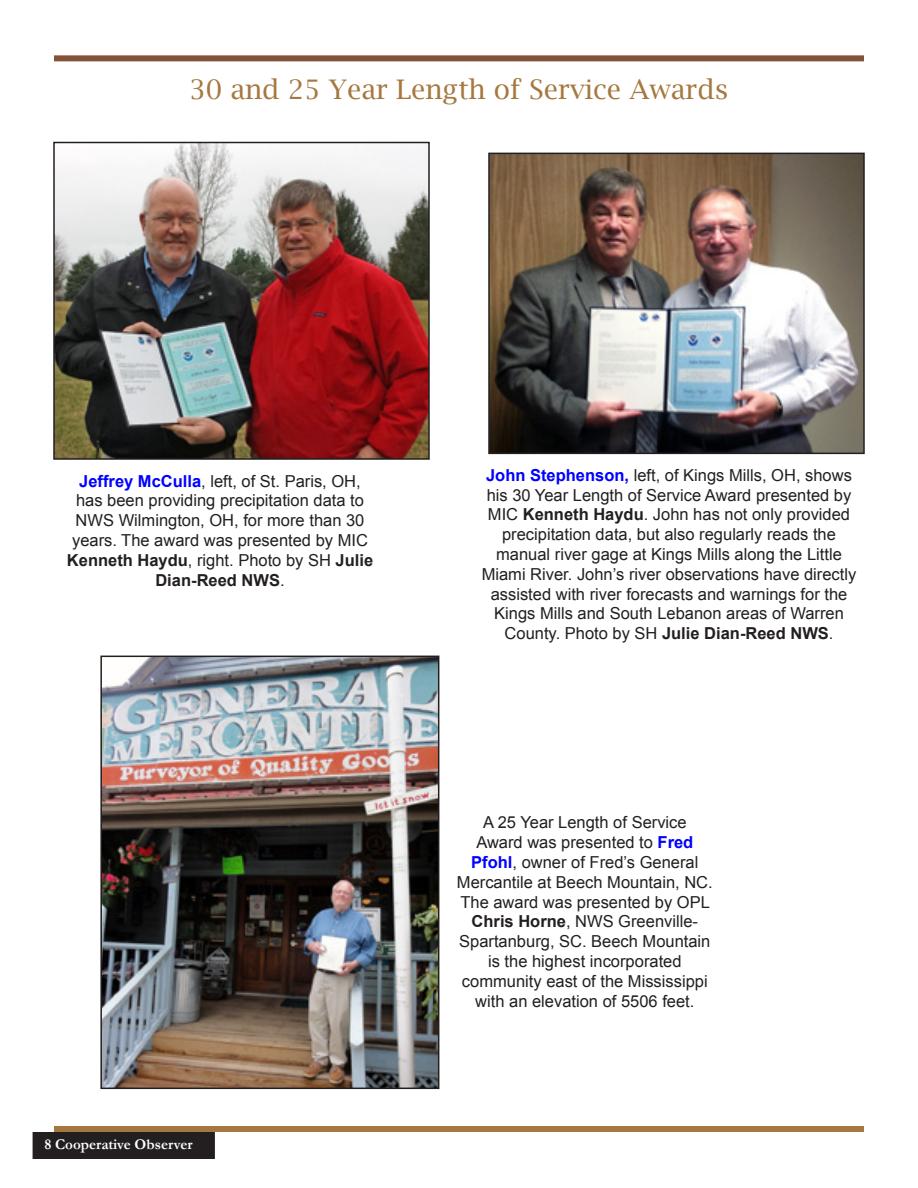
<style>
.page{position:relative;width:918px;height:1188px;background:#fff}
.page>*{position:absolute;margin:0;border:0;box-sizing:border-box;transform-origin:0 0}
.Headline{font:27px "Lucida Bright";color:#a5783f}
.cap1{font:16.5px/19.8px "Arial";color:#231f20;text-align:center}
.t1{font:700 15px "Garamond";color:#fff}
.s1{font-weight:700;color:#00f}
.s2{font-weight:700}
</style>
<div class="page">
<div style="left:33px;top:1133px;width:181px;height:25px;background:#231f20"></div>
<div style="left:33px;top:1132px;width:182px;height:27px;border:2px solid #231f20"></div>
<div style="left:54px;top:1126px;width:810px;height:6px;background:#a5783f"></div>
<div style="left:54px;top:55px;width:810px;height:6px;background:#835237"></div>
<img style="left:491px;top:156px;width:371px;height:295px">
<div style="left:488px;top:153px;width:377px;height:301px;border:2px solid #231f20"></div>
<img style="left:56px;top:145px;width:371px;height:312px">
<div style="left:53px;top:142px;width:377px;height:318px;border:2px solid #231f20"></div>
<img style="left:103px;top:659px;width:333px;height:427px">
<div style="left:100px;top:656px;width:339px;height:433px;border:2px solid #231f20"></div>
<p class="Headline" style="left:190px;top:74px;width:540px">30 and 25 Year Length of Service Awards</p>
<p class="cap1" style="left:67px;top:471px;width:308px"><span class="s1">Jeffrey McCulla</span>, left, of St. Paris, OH, has been providing precipitation data to NWS Wilmington, OH, for more than 30 years. The award was presented by MIC <span class="s2">Kenneth Haydu</span>, right. Photo by SH <span class="s2">Julie Dian-Reed NWS</span>.</p>
<p class="cap1" style="left:482px;top:465px;width:376px"><span class="s1">John Stephenson,</span> left, of Kings Mills, OH, shows his 30 Year Length of Service Award presented by MIC <span class="s2">Kenneth Haydu</span>. John has not only provided precipitation data, but also regularly reads the manual river gage at Kings Mills along the Little Miami River. John’s river observations have directly assisted with river forecasts and warnings for the Kings Mills and South Lebanon areas of Warren County. Photo by SH <span class="s2">Julie Dian-Reed NWS</span>.</p>
<p class="t1" style="left:44px;top:1134px;width:150px">8 Cooperative Observer</p>
<p class="cap1" style="left:457px;top:813px;width:257px">A 25 Year Length of Service<br>Award was presented to <span class="s1">Fred<br>Pfohl</span>, owner of Fred’s General<br>Mercantile at Beech Mountain, NC.<br>The award was presented by OPL<br><span class="s2">Chris Horne</span>, NWS Greenville-<br>Spartanburg, SC. Beech Mountain is the highest incorporated community east of the Mississippi with an elevation of 5506 feet.</p>
</div>
